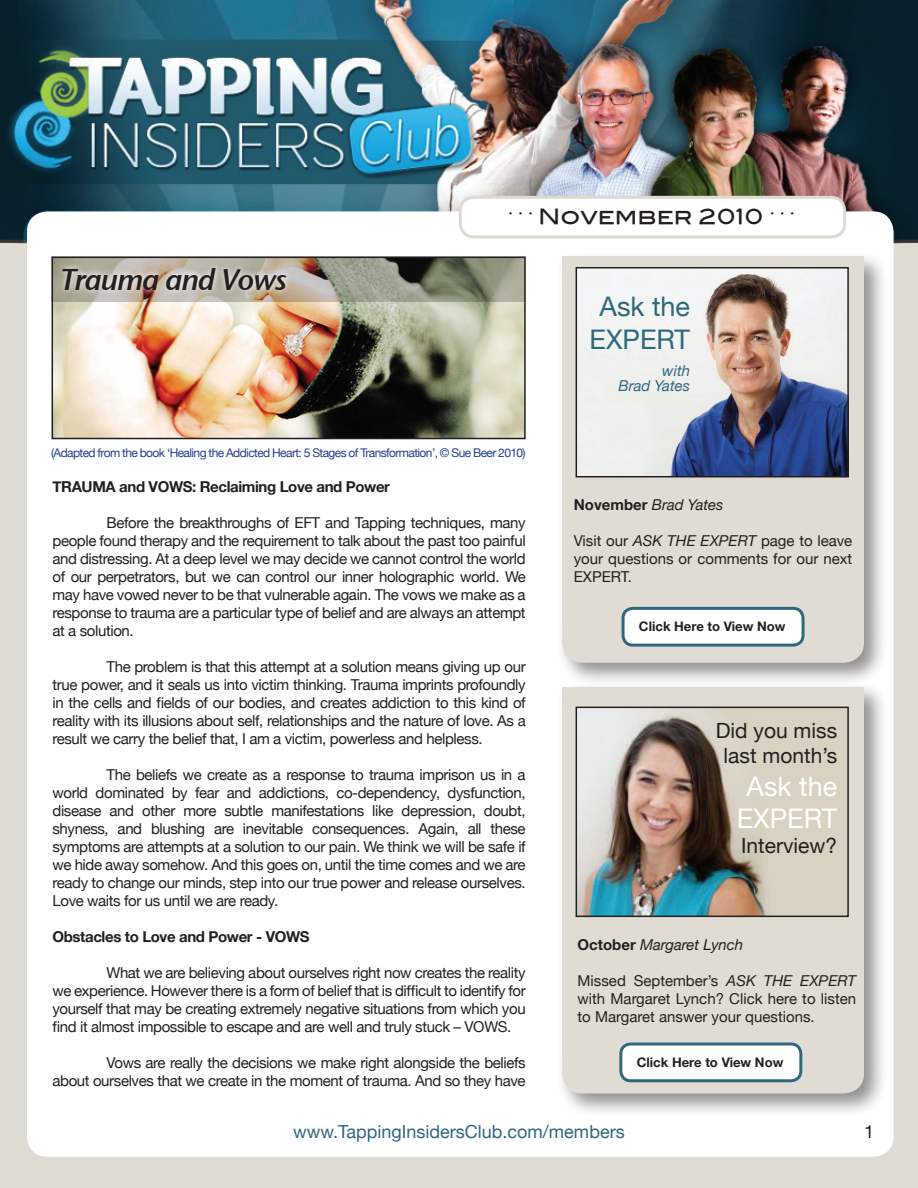
<style>
.page{position:relative;width:918px;height:1188px;background:#fff}
.page>*{position:absolute;margin:0;border:0;box-sizing:border-box;transform-origin:0 0}
.t1{font:30px "Stone Sans Sem OSITCTT Semi Ita";letter-spacing:-.04em;color:#231f20}
.t2{font:27px/32.4px "Helvetica Neue";color:#fff;text-align:center}
.t3{font:27px/32.4px "Helvetica Neue";color:#2e687f;text-align:center}
.t4{font:21px/25.2px "Helvetica Neue";color:#231f20;text-align:center}
.t5{font:21px "Blair Md ITCTT Medium";color:#231f20}
.t6{font:18px "Helvetica Neue";color:#2e687f}
.t7{font:18px "Helvetica Neue";color:#231f20}
.t8{font:15px/18px "Helvetica Neue";letter-spacing:-.025em;color:#231f20;text-align:justify}
.t9{font:700 15px "Helvetica Neue";letter-spacing:-.025em;color:#231f20}
.t10{font:italic 15px "Helvetica Neue";color:#231f20}
.t11{font:italic 15px/15px "Helvetica Neue";color:#2e687f;text-align:right}
.t12{font:700 13.2px "Helvetica Neue";color:#231f20}
.t13{font:12px "Helvetica Neue";letter-spacing:-.05em;color:#253f8e}
.s1{font-weight:700;font-style:normal}
.s2{font-style:italic}
</style>
<div class="page">
<div style="left:0;top:217px;width:918px;height:971px;background:#e0dcd3"></div>
<img style="left:0;top:0;width:918px;height:243px">
<div style="left:27px;top:212px;width:867px;height:945px;background:#fff;border-radius:20px"></div>
<img style="left:55px;top:302px;width:468px;height:134px">
<div style="left:52px;top:257px;width:474px;height:182px;border:2px solid #231f20"></div>
<div style="left:460px;top:197px;width:385px;height:40px;background:#fff;border-radius:14px"></div>
<div style="left:459px;top:196px;width:387px;height:42px;border:3px solid #dedad1;border-radius:14px"></div>
<div style="left:556px;top:250px;width:333px;height:437px;background:#231f20;opacity:.5"></div>
<div style="left:562px;top:582px;width:302px;height:81px;background:#e0dcd3;border-radius:20px"></div>
<div style="left:562px;top:256px;width:302px;height:366px;background:#e0dcd3"></div>
<div style="left:556px;top:681px;width:333px;height:437px;background:#231f20;opacity:.5"></div>
<div style="left:562px;top:1012px;width:302px;height:81px;background:#e0dcd3;border-radius:20px"></div>
<div style="left:562px;top:687px;width:302px;height:366px;background:#e0dcd3"></div>
<img style="left:579px;top:270px;width:267px;height:204px">
<div style="left:576px;top:267px;width:273px;height:210px;border:2px solid #231f20"></div>
<img style="left:579px;top:710px;width:267px;height:204px">
<div style="left:576px;top:707px;width:273px;height:210px;border:2px solid #231f20"></div>
<div style="left:623px;top:608px;width:180px;height:37px;background:#fff;border-radius:10px"></div>
<div style="left:622px;top:607px;width:183px;height:40px;border:3px solid #2e687f;border-radius:10px"></div>
<div style="left:621px;top:1044px;width:180px;height:37px;background:#fff;border-radius:10px"></div>
<div style="left:619px;top:1043px;width:183px;height:39px;border:3px solid #2e687f;border-radius:10px"></div>
<svg style="left:51px;top:256px;width:475px;height:46px;background:#8e8d7e"></svg>
<svg style="left:57px;top:262px;width:235px;height:34px;background:#c8c1b6"></svg>
<h1 class="t1" style="left:61px;top:261px;width:228px">Trauma and Vows</h1>
<h3 class="t5" style="left:508px;top:199px;width:288px"><sup>·</sup> <sup>·</sup> <sup>·</sup> November 2010 <sup>·</sup> <sup>·</sup> <sup>·</sup></h3>
<h2 class="t3" style="left:590px;top:290px;width:102px">Ask the<br>EXPERT</h2>
<p class="t11" style="left:618px;top:363px;width:73px">with<br>Brad Yates</p>
<p class="t13" style="left:51px;top:446px;width:476px">(Adapted from the book ‘Healing the Addicted Heart: 5 Stages of Transformation’, © Sue Beer 2010)</p>
<p class="t9" style="left:52px;top:477px;width:339px">TRAUMA and VOWS: Reclaiming Love and Power</p>
<p class="t8" style="left:52px;top:514px;width:475px;text-indent:54px">Before the breakthroughs of EFT and Tapping techniques, many people found therapy and the requirement to talk about the past too painful and distressing. At a deep level we may decide we cannot control the world of our perpetrators, but we can control our inner holographic world. We may have vowed never to be that vulnerable again. The vows we make as a response to trauma are a particular type of belief and are always an attempt at a solution.</p>
<p class="t8" style="left:52px;top:658px;width:475px;text-indent:54px">The problem is that this attempt at a solution means giving up our true power, and it seals us into victim thinking. Trauma imprints profoundly in the cells and fields of our bodies, and creates addiction to this kind of reality with its illusions about self, relationships and the nature of love. As a result we carry the belief that, I am a victim, powerless and helpless.</p>
<p class="t8" style="left:52px;top:766px;width:475px;text-indent:54px">The beliefs we create as a response to trauma imprison us in a world dominated by fear and addictions, co-dependency, dysfunction, disease and other more subtle manifestations like depression, doubt, shyness, and blushing are inevitable consequences. Again, all these symptoms are attempts at a solution to our pain. We think we will be safe if we hide away somehow. And this goes on, until the time comes and we are ready to change our minds, step into our true power and release ourselves.<br>Love waits for us until we are ready.</p>
<p class="t9" style="left:52px;top:927px;width:259px">Obstacles to Love and Power - VOWS</p>
<p class="t8" style="left:52px;top:964px;width:475px;text-indent:54px">What we are believing about ourselves right now creates the reality we experience. However there is a form of belief that is difficult to identify for yourself that may be creating extremely negative situations from which you find it almost impossible to escape and are well and truly stuck – VOWS.</p>
<p class="t8" style="left:52px;top:1054px;width:475px;text-align:right">Vows are really the decisions we make right alongside the beliefs<br>about ourselves that we create in the moment of trauma. And so they have</p>
<p class="t10" style="left:574px;top:496px;width:151px"><span class="s1">November</span> Brad Yates</p>
<p class="t8" style="left:574px;top:532px;width:280px">Visit our <span class="s2">ASK THE EXPERT</span> page to leave your questions or comments for our next EXPERT.</p>
<p class="t12" style="left:639px;top:619px;width:148px">Click Here to View Now</p>
<h3 class="t4" style="left:716px;top:718px;width:123px">Did you miss last month’s</h3>
<h2 class="t2" style="left:737px;top:770px;width:102px">Ask the<br>EXPERT</h2>
<h3 class="t4" style="left:741px;top:833px;width:98px">Interview?</h3>
<p class="t10" style="left:578px;top:935px;width:167px"><span class="s1">October</span> Margaret Lynch</p>
<p class="t8" style="left:578px;top:971px;width:280px">Missed September’s <span class="s2">ASK THE EXPERT </span>with Margaret Lynch? Click here to listen to Margaret answer your questions.</p>
<p class="t12" style="left:637px;top:1054px;width:148px">Click Here to View Now</p>
<p class="t6" style="left:293px;top:1120px;width:333px">www.TappingInsidersClub.com/members</p>
<p class="t7" style="left:864px;top:1120px;width:12px">1</p>
</div>
